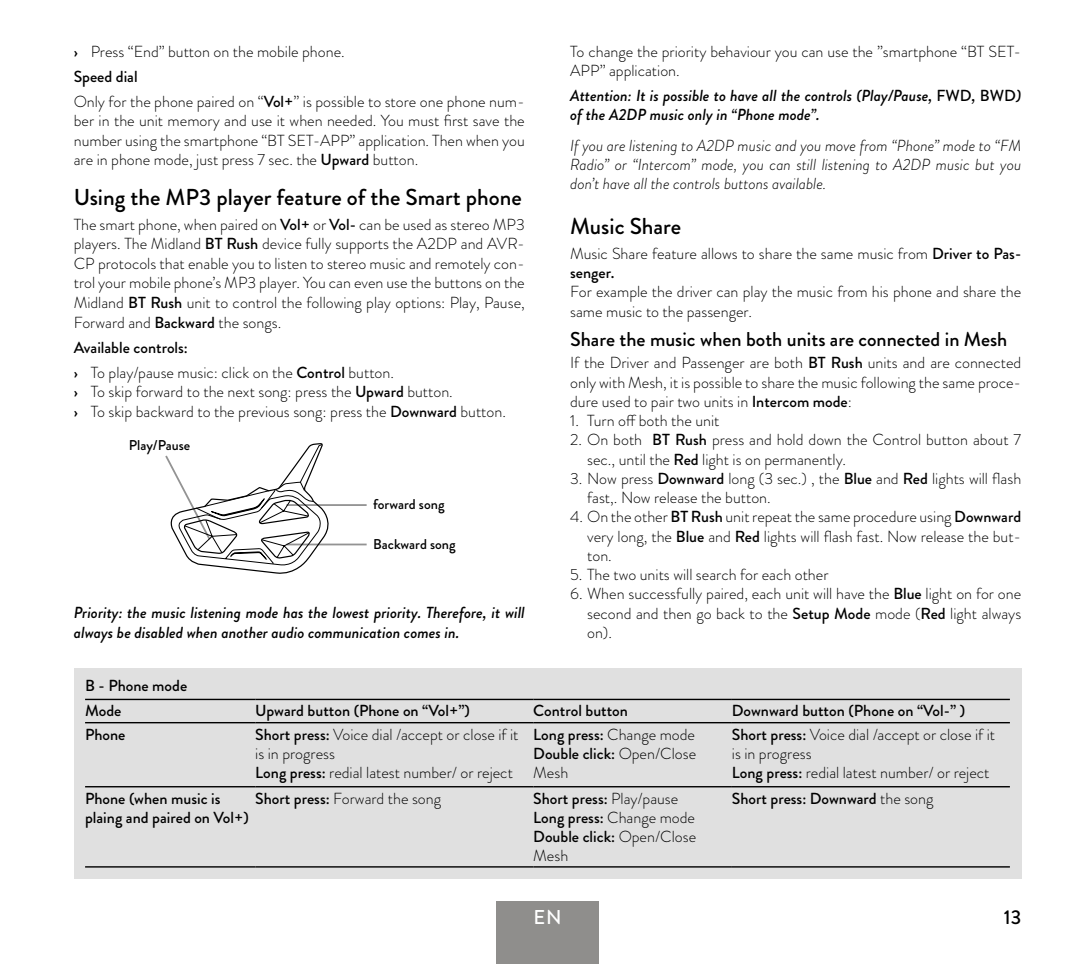
<style>
.page{position:relative;width:1078px;height:964px;background:#fff}
.page>*{position:absolute;margin:0;border:0;box-sizing:border-box;transform-origin:0 0}
.titolo_paragrafo_11{font:500 23px "Brandon Grotesque";color:#000}
.titolo_sottoparagraf{font:500 20px "Brandon Grotesque";color:#000}
.t1{font:500 20px "Brandon Grotesque";color:#fff}
.testo{font:300 16px/19.2px "Brandon Grotesque";color:#000}
.testo-2{font:500 16px/19.2px "Brandon Grotesque";color:#000}
.note{font:italic 500 16px/19.6px "Brandon Grotesque";color:#000}
.note-2{font:italic 300 16px/19.2px "Brandon Grotesque";color:#000;text-align:justify}
.note-3{font:500 16px "Brandon Grotesque";color:#000}
.tab{font:500 14.2px "Brandon Grotesque";color:#000}
.s1{font-weight:500}
.s2{font-style:normal}
.s3{font-weight:300}
</style>
<div class="page">
<div style="left:496px;top:901px;width:102px;height:63px;background:#8f8e8c"></div>
<hr style="left:286px;top:504px;width:80px;height:2px;background:#939393">
<hr style="left:286px;top:543px;width:80px;height:2px;background:#939393">
<svg style="left:165px;top:443px;width:169px;height:131px"></svg>
<div style="left:74px;top:668px;width:946px;height:211px;background:#e0e0e0"></div>
<hr style="left:85px;top:699px;width:170px;height:1px;background:#000">
<hr style="left:255px;top:699px;width:278px;height:1px;background:#000">
<hr style="left:533px;top:699px;width:198px;height:1px;background:#000">
<hr style="left:731px;top:699px;width:278px;height:1px;background:#000">
<hr style="left:85px;top:722px;width:170px;height:1px;background:#000">
<hr style="left:255px;top:722px;width:278px;height:1px;background:#000">
<hr style="left:533px;top:722px;width:198px;height:1px;background:#000">
<hr style="left:731px;top:722px;width:278px;height:1px;background:#000">
<hr style="left:85px;top:786px;width:170px;height:1px;background:#000">
<hr style="left:255px;top:786px;width:278px;height:1px;background:#000">
<hr style="left:533px;top:786px;width:198px;height:1px;background:#000">
<hr style="left:731px;top:786px;width:278px;height:1px;background:#000">
<hr style="left:85px;top:866px;width:170px;height:1px;background:#000">
<hr style="left:255px;top:866px;width:278px;height:1px;background:#000">
<hr style="left:533px;top:866px;width:198px;height:1px;background:#000">
<hr style="left:731px;top:866px;width:278px;height:1px;background:#000">
<p class="testo" style="left:74px;top:42px;width:272px"><span class="s1">›</span> Press “End” button on the mobile phone.</p>
<p class="note-3" style="left:74px;top:65px;width:65px">Speed dial</p>
<p class="testo" style="left:74px;top:92px;width:452px;text-align:justify">Only for the phone paired on “<span class="s1">Vol+</span>” is possible to store one phone num&shy;ber in the unit memory and use it when needed. You must first save the number using the smartphone “BT SET-APP” application. Then when you are in phone mode, just press 7 sec. the <span class="s1">Upward</span> button.</p>
<p class="titolo_paragrafo_11" style="left:74px;top:181px;width:449px">Using the MP3 player feature of the Smart phone</p>
<p class="testo" style="left:74px;top:215px;width:452px;text-align:justify">The smart phone, when paired on <span class="s1">Vol+</span> or <span class="s1">Vol-</span> can be used as stereo MP3 players. The Midland <span class="s1">BT Rush</span> device fully supports the A2DP and AVR-CP protocols that enable you to listen to stereo music and remotely con&shy;trol your mobile phone’s MP3 player. You can even use the buttons on the Midland <span class="s1">BT Rush</span> unit to control the following play options: Play, Pause, Forward and <span class="s1">Backward</span> the songs.</p>
<p class="note-3" style="left:74px;top:336px;width:116px">Available controls:</p>
<p class="testo" style="left:74px;top:363px;width:322px"><span class="s1">›</span> To play/pause music: click on the <span class="s1">Control</span> button.</p>
<p class="testo" style="left:74px;top:382px;width:380px"><span class="s1">›</span> To skip forward to the next song: press the <span class="s1">Upward</span> button.</p>
<p class="testo" style="left:74px;top:402px;width:433px"><span class="s1">›</span> To skip backward to the previous song: press the <span class="s1">Downward</span> button.</p>
<p class="tab" style="left:129px;top:435px;width:63px">Play/Pause</p>
<p class="tab" style="left:373px;top:494px;width:73px">forward song</p>
<p class="tab" style="left:373px;top:535px;width:84px">Backward song</p>
<p class="note" style="left:74px;top:603px;width:452px">Priority: the music listening mode has the lowest priority. Therefore, it will always be disabled when another audio communication comes in.</p>
<p class="testo" style="left:570px;top:42px;width:452px">To change the priority behaviour you can use the ”smartphone “BT SET-<br>APP” application.</p>
<p class="note" style="left:570px;top:86px;width:452px">Attention: It is possible to have all the controls (Play/Pause, <span class="s2">FWD</span>, <span class="s2">BWD</span>) of the A2DP music only in “Phone mode”.</p>
<p class="note-2" style="left:570px;top:136px;width:452px">If you are listening to A2DP music and you move from “Phone” mode to “FM Radio” or “Intercom” mode, you can still listening to A2DP music but you don’t have all the controls buttons available.</p>
<p class="titolo_paragrafo_11" style="left:570px;top:210px;width:113px">Music Share</p>
<p class="testo" style="left:570px;top:244px;width:452px">Music Share feature allows to share the same music from <span class="s1">Driver to Pas&shy;senger.</span></p>
<p class="testo" style="left:570px;top:282px;width:452px">For example the driver can play the music from his phone and share the same music to the passenger.</p>
<p class="titolo_sottoparagraf" style="left:570px;top:325px;width:438px">Share the music when both units are connected in Mesh</p>
<p class="testo" style="left:570px;top:353px;width:452px;text-align:justify">If the Driver and Passenger are both <span class="s1">BT Rush</span> units and are connected only with Mesh, it is possible to share the music following the same proce&shy;dure used to pair two units in <span class="s1">Intercom mode</span>:</p>
<p class="testo" style="left:570px;top:411px;width:151px">1. Turn off both the unit</p>
<p class="testo" style="left:587px;top:430px;width:435px;text-indent:-17px">2. On both <span class="s1">BT Rush</span> press and hold down the Control button about 7 sec., until the <span class="s1">Red</span> light is on permanently.</p>
<p class="testo" style="left:587px;top:469px;width:435px;text-indent:-17px">3. Now press <span class="s1">Downward</span> long (3 sec.) , the <span class="s1">Blue</span> and <span class="s1">Red</span> lights will flash fast,. Now release the button.</p>
<p class="testo" style="left:587px;top:507px;width:435px;text-align:justify;text-indent:-17px">4. On the other <span class="s1">BT Rush</span> unit repeat the same procedure using <span class="s1">Downward </span>very long, the <span class="s1">Blue</span> and <span class="s1">Red</span> lights will flash fast. Now release the but&shy;ton.</p>
<p class="testo" style="left:570px;top:565px;width:260px">5. The two units will search for each other</p>
<p class="testo" style="left:587px;top:584px;width:435px;text-align:justify;text-indent:-17px">6. When successfully paired, each unit will have the <span class="s1">Blue</span> light on for one second and then go back to the <span class="s1">Setup Mode</span> mode (<span class="s1">Red</span> light always on).</p>
<p class="testo-2" style="left:85px;top:676px;width:104px">B - Phone mode</p>
<p class="testo-2" style="left:85px;top:701px;width:38px">Mode</p>
<p class="testo-2" style="left:255px;top:701px;width:216px">Upward button (Phone on “Vol+”)</p>
<p class="testo-2" style="left:533px;top:701px;width:96px">Control button</p>
<p class="testo-2" style="left:731px;top:701px;width:235px">Downward button (Phone on “Vol-” )</p>
<p class="testo-2" style="left:85px;top:725px;width:42px">Phone</p>
<p class="testo" style="left:255px;top:724px;width:264px"><span class="s1">Short press:</span> Voice dial /accept or close if it is in progress</p>
<p class="testo" style="left:255px;top:763px;width:259px"><span class="s1">Long press:</span> redial latest number/ or reject</p>
<p class="testo-2" style="left:533px;top:725px;width:163px">Long press: <span class="s3">Change mode</span></p>
<p class="testo" style="left:533px;top:744px;width:164px"><span class="s1">Double click:</span> Open/Close<br>Mesh</p>
<p class="testo" style="left:731px;top:724px;width:264px"><span class="s1">Short press:</span> Voice dial /accept or close if it is in progress</p>
<p class="testo" style="left:731px;top:763px;width:259px"><span class="s1">Long press:</span> redial latest number/ or reject</p>
<p class="testo-2" style="left:85px;top:789px;width:165px">Phone (when music is plaing and paired on Vol+)</p>
<p class="testo" style="left:255px;top:788px;width:187px"><span class="s1">Short press:</span> Forward the song</p>
<p class="testo-2" style="left:533px;top:789px;width:146px">Short press: <span class="s3">Play/pause</span></p>
<p class="testo-2" style="left:533px;top:808px;width:163px">Long press: <span class="s3">Change mode</span></p>
<p class="testo" style="left:533px;top:827px;width:164px"><span class="s1">Double click:</span> Open/Close<br>Mesh</p>
<p class="testo-2" style="left:731px;top:789px;width:203px">Short press: Downward <span class="s3">the song</span></p>
<p class="t1" style="left:533px;top:903px;width:30px">EN</p>
<p class="titolo_sottoparagraf" style="left:1003px;top:903px;width:19px">13</p>
</div>
